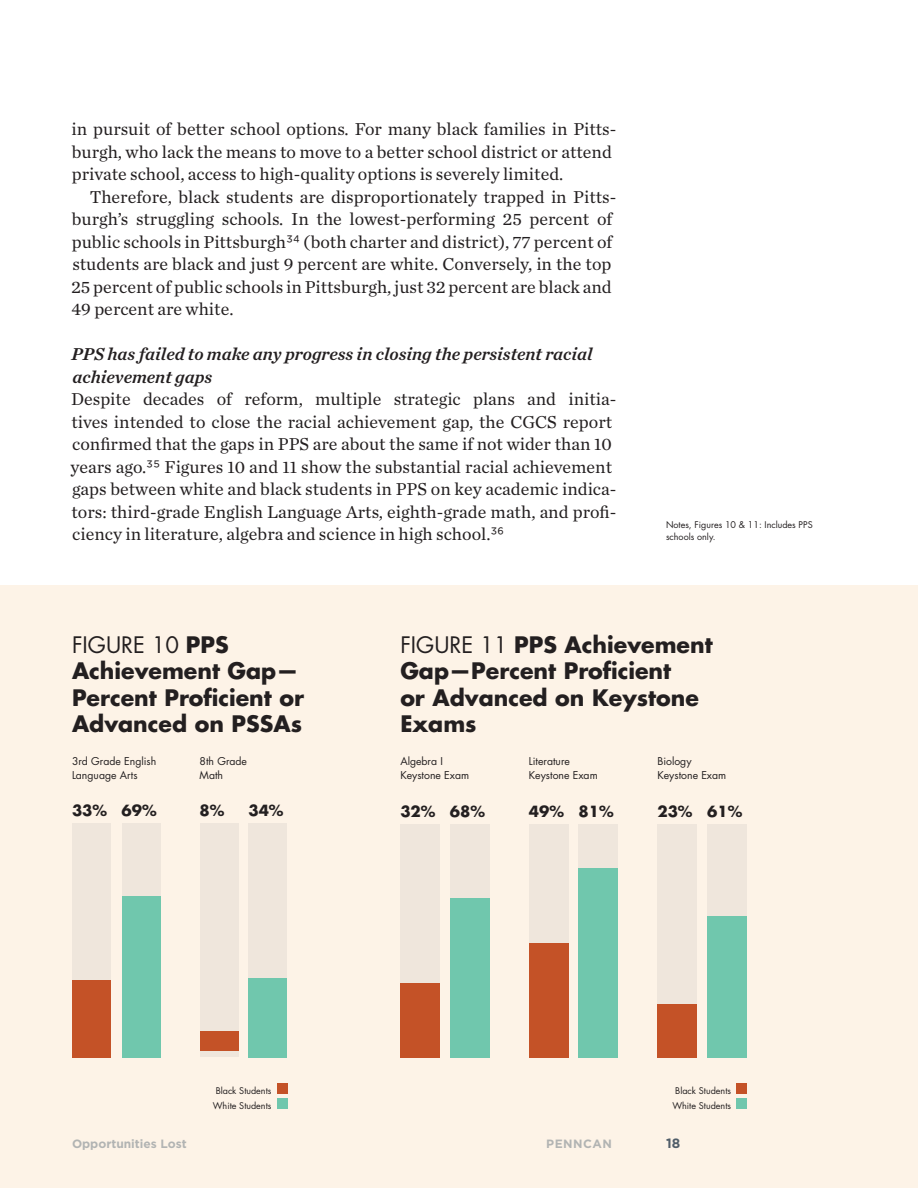
<style>
.page{position:relative;width:918px;height:1188px;background:#fff}
.page>*{position:absolute;margin:0;border:0;box-sizing:border-box;transform-origin:0 0}
.t1{font:700 22.2px/26.5px "Futura Std";color:#231f20}
.t2{font:18px/22.5px "Chronicle Text G1";color:#231f20}
.t3{font:italic 18px/22.5px "Chronicle Text G1 Semi";color:#231f20}
.t4{font:700 15px "Futura Std";color:#231f20}
.t5{font:700 13.5px "Gotham";color:#505d69}
.t6{font:700 12px "Gotham";color:#b2b4b3}
.t7{font:700 12px "Gotham";letter-spacing:.04em;color:#b2b4b3}
.t8{font:10.5px/13.5px "Futura Std";color:#231f20}
.t9{font:9px/15px "Futura Std";color:#231f20;text-align:center}
.s1{font-family:"Gotham"}
.s2{font-weight:400}
</style>
<div class="page">
<div style="left:0;top:585px;width:918px;height:603px;background:#fdf3e7"></div>
<div style="left:400px;top:824px;width:40px;height:234px;background:#efe6dc"></div>
<div style="left:529px;top:824px;width:40px;height:234px;background:#efe6dc"></div>
<div style="left:657px;top:824px;width:40px;height:234px;background:#efe6dc"></div>
<div style="left:400px;top:983px;width:40px;height:75px;background:#c45227"></div>
<div style="left:529px;top:943px;width:40px;height:115px;background:#c45227"></div>
<div style="left:657px;top:1004px;width:40px;height:54px;background:#c45227"></div>
<div style="left:450px;top:824px;width:40px;height:234px;background:#efe6dc"></div>
<div style="left:579px;top:824px;width:39px;height:234px;background:#efe6dc"></div>
<div style="left:707px;top:824px;width:40px;height:234px;background:#efe6dc"></div>
<div style="left:450px;top:898px;width:40px;height:160px;background:#70c7ad"></div>
<div style="left:579px;top:868px;width:39px;height:190px;background:#70c7ad"></div>
<div style="left:707px;top:916px;width:40px;height:141px;background:#70c7ad"></div>
<div style="left:736px;top:1083px;width:11px;height:11px;background:#c45227"></div>
<div style="left:736px;top:1098px;width:11px;height:10px;background:#70c7ad"></div>
<div style="left:277px;top:1083px;width:10px;height:11px;background:#c45227"></div>
<div style="left:277px;top:1098px;width:10px;height:10px;background:#70c7ad"></div>
<div style="left:72px;top:824px;width:39px;height:234px;background:#efe6dc"></div>
<div style="left:200px;top:824px;width:39px;height:234px;background:#efe6dc"></div>
<div style="left:200px;top:1031px;width:39px;height:20px;background:#c45227"></div>
<div style="left:122px;top:824px;width:39px;height:234px;background:#efe6dc"></div>
<div style="left:248px;top:824px;width:39px;height:234px;background:#efe6dc"></div>
<div style="left:248px;top:978px;width:39px;height:80px;background:#70c7ad"></div>
<div style="left:72px;top:980px;width:39px;height:78px;background:#c45227"></div>
<div style="left:122px;top:896px;width:39px;height:162px;background:#70c7ad"></div>
<p class="t2" style="left:72px;top:117px;width:546px">in pursuit of better school options. For many black families in Pitts&shy;burgh, who lack the means to move to a better school district or attend private school, access to high-quality options is severely limited.</p>
<p class="t2" style="left:71px;top:184px;width:547px;text-indent:19px">Therefore, black students are disproportionately trapped in Pitts&shy;burgh’s struggling schools. In the lowest-performing 25 percent of public schools in Pittsburgh<span class="s1">34</span> (both charter and district), 77 percent of students are black and just 9 percent are white. Conversely, in the top 25 percent of public schools in Pittsburgh, just 32 percent are black and 49 percent are white.</p>
<p class="t3" style="left:71px;top:342px;width:523px">PPS has failed to make any progress in closing the persistent racial achievement gaps</p>
<p class="t2" style="left:70px;top:387px;width:548px">Despite decades of reform, multiple strategic plans and initia&shy;tives intended to close the racial achievement gap, the CGCS report confirmed that the gaps in PPS are about the same if not wider than 10 years ago.<span class="s1">35</span> Figures 10 and 11 show the substantial racial achievement gaps between white and black students in PPS on key academic indica&shy;tors: third-grade English Language Arts, eighth-grade math, and profi&shy;ciency in literature, algebra and science in high school.<span class="s1">36</span></p>
<p class="t9" style="left:666px;top:518px;width:148px;line-height:12.5px;text-align:left">Notes, Figures 10 &amp; 11: Includes PPS schools only.</p>
<p class="t1" style="left:72px;top:631px;width:234px"><span class="s2">FIGURE 10</span> PPS<br>Achievement Gap—<br>Percent Proficient or<br>Advanced on PSSAs</p>
<p class="t8" style="left:72px;top:755px;width:86px">3rd Grade English<br>Language Arts</p>
<p class="t4" style="left:72px;top:801px;width:86px">33% 69%</p>
<p class="t4" style="left:200px;top:801px;width:26px">8%</p>
<p class="t4" style="left:248px;top:801px;width:37px">34%</p>
<p class="t8" style="left:200px;top:755px;width:49px">8th Grade<br>Math</p>
<p class="t1" style="left:400px;top:631px;width:314px"><span class="s2">FIGURE 11</span> PPS Achievement<br>Gap—Percent Proficient<br>or Advanced on Keystone<br>Exams</p>
<p class="t8" style="left:400px;top:755px;width:70px">Algebra I<br>Keystone Exam</p>
<p class="t4" style="left:400px;top:801px;width:86px">32% 68%</p>
<p class="t4" style="left:529px;top:801px;width:86px">49% 81%</p>
<p class="t4" style="left:657px;top:801px;width:86px">23% 61%</p>
<p class="t8" style="left:529px;top:755px;width:70px">Literature<br>Keystone Exam</p>
<p class="t8" style="left:657px;top:755px;width:70px">Biology<br>Keystone Exam</p>
<p class="t9" style="left:213px;top:1083px;width:60px">Black Students<br>White Students</p>
<p class="t9" style="left:672px;top:1083px;width:60px">Black Students<br>White Students</p>
<p class="t6" style="left:72px;top:1135px;width:116px">Opportunities Lost</p>
<p class="t7" style="left:546px;top:1135px;width:67px">PENNCAN</p>
<p class="t5" style="left:666px;top:1134px;width:16px">18</p>
</div>
